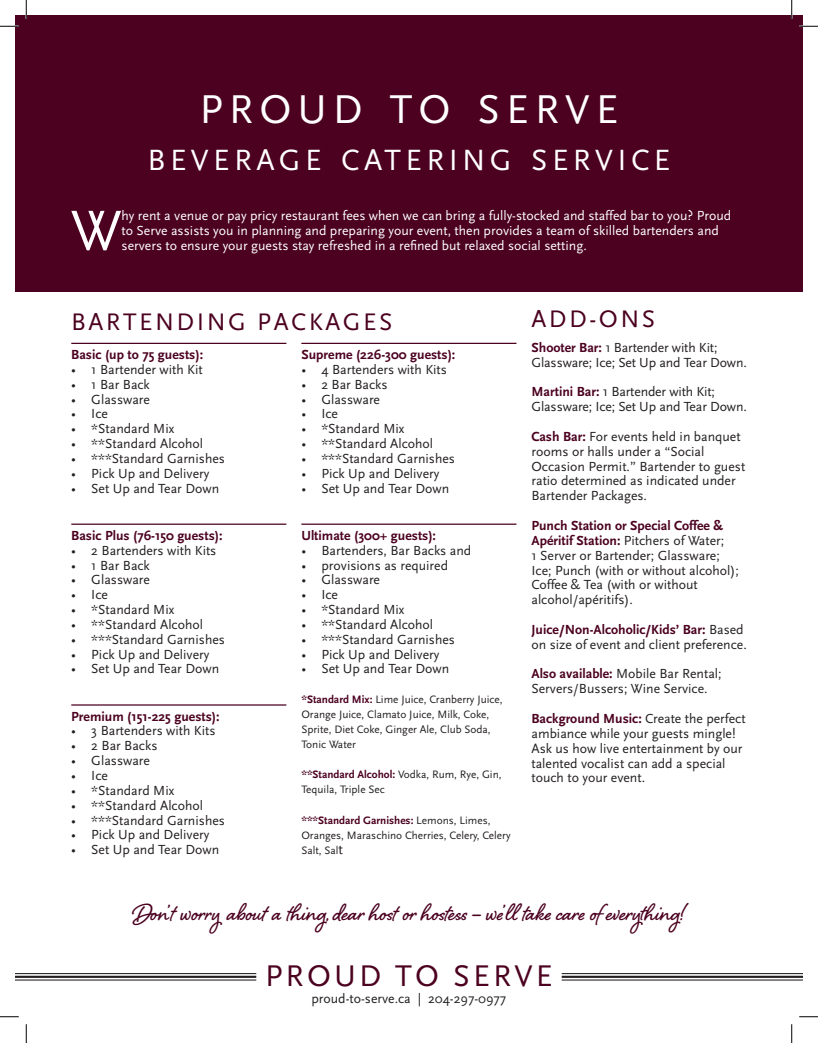
<style>
.page{position:relative;width:818px;height:1043px;background:#fff}
.page>*{position:absolute;margin:0;border:0;box-sizing:border-box;transform-origin:0 0}
.t1{font:58.75px "Scala Sans";color:#fff}
.t2{font:42px "Scala Sans";letter-spacing:.145em;color:#fff}
.t3{font:31.25px "Scala Sans";letter-spacing:.1em;color:#4b011f}
.t4{font:30.62px "Scala Sans";letter-spacing:.145em;color:#fff}
.t5{font:700 30px "Shelby";color:#4b011f}
.t6{font:25px "Scala Sans";color:#4b011f}
.t7{font:13.75px/14.9px "Scala Sans";color:#231f20}
.t8{font:13.75px/14.9px "Scala Sans";color:#fff}
.t9{font:700 13.75px "Scala Sans";color:#4b011f}
.t10{font:11.25px/15px "Scala Sans";color:#231f20}
.s1{font-weight:700;color:#4b011f}
.s2{font-family:"Calibri";font-size:13.75px}
</style>
<div class="page">
<hr style="left:15px;top:973px;width:241px;height:1px;background:#231f20">
<hr style="left:15px;top:975px;width:241px;height:2px;background:#231f20">
<hr style="left:15px;top:979px;width:241px;height:1px;background:#231f20">
<hr style="left:561px;top:973px;width:241px;height:1px;background:#231f20">
<hr style="left:561px;top:975px;width:241px;height:2px;background:#231f20">
<hr style="left:561px;top:979px;width:241px;height:1px;background:#231f20">
<div style="left:15px;top:15px;width:787px;height:277px;background:#4b011f"></div>
<hr style="left:71px;top:343px;width:215px;height:1px;background:#4b011f">
<hr style="left:71px;top:523px;width:215px;height:2px;background:#4b011f">
<hr style="left:71px;top:704px;width:215px;height:1px;background:#4b011f">
<hr style="left:301px;top:343px;width:215px;height:1px;background:#4b011f">
<hr style="left:301px;top:523px;width:215px;height:2px;background:#4b011f">
<svg style="left:0;top:25px;width:19px;height:2px"></svg>
<svg style="left:799px;top:25px;width:19px;height:2px"></svg>
<svg style="left:0;top:1016px;width:19px;height:1px"></svg>
<svg style="left:799px;top:1016px;width:19px;height:1px"></svg>
<svg style="left:25px;top:0;width:2px;height:19px"></svg>
<svg style="left:25px;top:1024px;width:2px;height:18px"></svg>
<svg style="left:790px;top:0;width:2px;height:19px"></svg>
<svg style="left:791px;top:1024px;width:1px;height:18px"></svg>
<p class="t2" style="left:199px;top:86px;width:420px">PROUD TO SERVE</p>
<p class="t4" style="left:147px;top:144px;width:524px">BEVERAGE CATERING SERVICE</p>
<p class="t1" style="left:71px;top:198px;width:52px">W</p>
<p class="t8" style="left:122px;top:208px;width:611px">hy rent a venue or pay pricy restaurant fees when we can bring a fully-stocked and staffed bar to you? Proud to Serve assists you in planning and preparing your event, then provides a team of skilled bartenders and servers to ensure your guests stay refreshed in a refined but relaxed social setting.</p>
<p class="t6" style="left:71px;top:308px;width:18px">BARTENDING</p>
<p class="t6" style="left:257px;top:308px;width:17px">PAC</p>
<p class="t6" style="left:309px;top:308px;width:35px">KAGES</p>
<p class="t9" style="left:71px;top:347px;width:133px">Basic (up to 75 guests):</p>
<p class="t7" style="left:71px;top:362px;width:133px">• 1 Bartender with Kit</p>
<p class="t7" style="left:71px;top:377px;width:80px">• 1 Bar Back</p>
<p class="t7" style="left:71px;top:392px;width:80px">• Glassware</p>
<p class="t7" style="left:71px;top:407px;width:38px">• Ice</p>
<p class="t7" style="left:71px;top:421px;width:104px">• *Standard Mix</p>
<p class="t7" style="left:71px;top:436px;width:133px">• **Standard Alcohol</p>
<p class="t7" style="left:71px;top:451px;width:155px">• ***Standard Garnishes</p>
<p class="t7" style="left:71px;top:466px;width:139px">• Pick Up and Delivery</p>
<p class="t7" style="left:71px;top:481px;width:149px">• Set Up and Tear Down</p>
<p class="t9" style="left:71px;top:528px;width:153px">Basic Plus (76-150 guests):</p>
<p class="t7" style="left:71px;top:543px;width:147px">• 2 Bartenders with Kits</p>
<p class="t7" style="left:71px;top:558px;width:80px">• 1 Bar Back</p>
<p class="t7" style="left:71px;top:572px;width:80px">• Glassware</p>
<p class="t7" style="left:71px;top:587px;width:38px">• Ice</p>
<p class="t7" style="left:71px;top:602px;width:104px">• *Standard Mix</p>
<p class="t7" style="left:71px;top:617px;width:133px">• **Standard Alcohol</p>
<p class="t7" style="left:71px;top:632px;width:155px">• ***Standard Garnishes</p>
<p class="t7" style="left:71px;top:647px;width:139px">• Pick Up and Delivery</p>
<p class="t7" style="left:71px;top:661px;width:149px">• Set Up and Tear Down</p>
<p class="t9" style="left:71px;top:708px;width:150px">Premium (151-225 guests):</p>
<p class="t7" style="left:71px;top:723px;width:146px">• 3 Bartenders with Kits</p>
<p class="t7" style="left:71px;top:738px;width:88px">• 2 Bar Backs</p>
<p class="t7" style="left:71px;top:753px;width:80px">• Glassware</p>
<p class="t7" style="left:71px;top:768px;width:38px">• Ice</p>
<p class="t7" style="left:71px;top:783px;width:104px">• *Standard Mix</p>
<p class="t7" style="left:71px;top:798px;width:133px">• **Standard Alcohol</p>
<p class="t7" style="left:71px;top:813px;width:155px">• ***Standard Garnishes</p>
<p class="t7" style="left:71px;top:827px;width:139px">• Pick Up and Delivery</p>
<p class="t7" style="left:71px;top:842px;width:149px">• Set Up and Tear Down</p>
<p class="t9" style="left:301px;top:347px;width:155px">Supreme (226-300 guests):</p>
<p class="t7" style="left:301px;top:362px;width:147px">• 4 Bartenders with Kits</p>
<p class="t7" style="left:301px;top:377px;width:88px">• 2 Bar Backs</p>
<p class="t7" style="left:301px;top:392px;width:80px">• Glassware</p>
<p class="t7" style="left:301px;top:407px;width:38px">• Ice</p>
<p class="t7" style="left:301px;top:421px;width:104px">• *Standard Mix</p>
<p class="t7" style="left:301px;top:436px;width:133px">• **Standard Alcohol</p>
<p class="t7" style="left:301px;top:451px;width:155px">• ***Standard Garnishes</p>
<p class="t7" style="left:301px;top:466px;width:139px">• Pick Up and Delivery</p>
<p class="t7" style="left:301px;top:481px;width:149px">• Set Up and Tear Down</p>
<p class="t9" style="left:301px;top:528px;width:136px">Ultimate (300+ guests):</p>
<p class="t7" style="left:301px;top:543px;width:171px">• Bartenders, Bar Backs and</p>
<p class="t7" style="left:301px;top:558px;width:148px">• provisions as required</p>
<p class="t7" style="left:301px;top:572px;width:80px">• Glassware</p>
<p class="t7" style="left:301px;top:587px;width:38px">• Ice</p>
<p class="t7" style="left:301px;top:602px;width:104px">• *Standard Mix</p>
<p class="t7" style="left:301px;top:617px;width:133px">• **Standard Alcohol</p>
<p class="t7" style="left:301px;top:632px;width:155px">• ***Standard Garnishes</p>
<p class="t7" style="left:301px;top:647px;width:139px">• Pick Up and Delivery</p>
<p class="t7" style="left:301px;top:661px;width:149px">• Set Up and Tear Down</p>
<p class="t10" style="left:301px;top:692px;width:203px"><span class="s1">*Standard Mix:</span> Lime Juice, Cranberry Juice, Orange Juice, Clamato Juice, Milk, Coke, Sprite, Diet Coke, Ginger Ale, Club Soda, Tonic Water</p>
<p class="t10" style="left:301px;top:767px;width:202px"><span class="s1">**Standard Alcohol:</span> Vodka, Rum, Rye, Gin,<br>Tequila, Triple Sec</p>
<p class="t10" style="left:301px;top:812px;width:211px"><span class="s1">***Standard Garnishes:</span> Lemons, Limes,<br>Oranges, Maraschino Cherries, Celery, Celery<br>Salt, Sal<span class="s2">t</span></p>
<p class="t6" style="left:531px;top:305px;width:19px">ADD</p>
<p class="t6" style="left:589px;top:305px;width:29px">-ONS</p>
<p class="t7" style="left:531px;top:340px;width:217px"><span class="s1">Shooter Bar:</span> 1 Bartender with Kit;<br>Glassware; Ice; Set Up and Tear Down.</p>
<p class="t7" style="left:531px;top:385px;width:217px"><span class="s1">Martini Bar:</span> 1 Bartender with Kit;<br>Glassware; Ice; Set Up and Tear Down.</p>
<p class="t7" style="left:531px;top:429px;width:215px"><span class="s1">Cash Bar:</span> For events held in banquet rooms or halls under a “Social<br>Occasion Permit.” Bartender to guest ratio determined as indicated under<br>Bartender Packages.</p>
<p class="t7" style="left:531px;top:518px;width:209px"><span class="s1">Punch Station or Special Coffee &amp;<br>Apéritif Station:</span> Pitchers of Water;<br>1 Server or Bartender; Glassware;<br>Ice; Punch (with or without alcohol);<br>Coffee &amp; Tea (with or without alcohol/apéritifs).</p>
<p class="t7" style="left:531px;top:622px;width:217px"><span class="s1">Juice/Non-Alcoholic/Kids’ Bar:</span> Based on size of event and client preference.</p>
<p class="t7" style="left:531px;top:666px;width:192px"><span class="s1">Also available:</span> Mobile Bar Rental;<br>Servers/Bussers; Wine Service.</p>
<p class="t7" style="left:531px;top:711px;width:215px"><span class="s1">Background Music:</span> Create the perfect ambiance while your guests mingle!<br>Ask us how live entertainment by our talented vocalist can add a special touch to your event.</p>
<p class="t5" style="left:134px;top:892px;width:552px">Don’t worry about a thing, dear host or hostess – we’ll take care ofeverything!</p>
<p class="t3" style="left:265px;top:958px;width:289px">PROUD TO SERVE</p>
<p class="t7" style="left:311px;top:991px;width:196px">proud-to-serve.ca | 204-297-0977</p>
</div>
